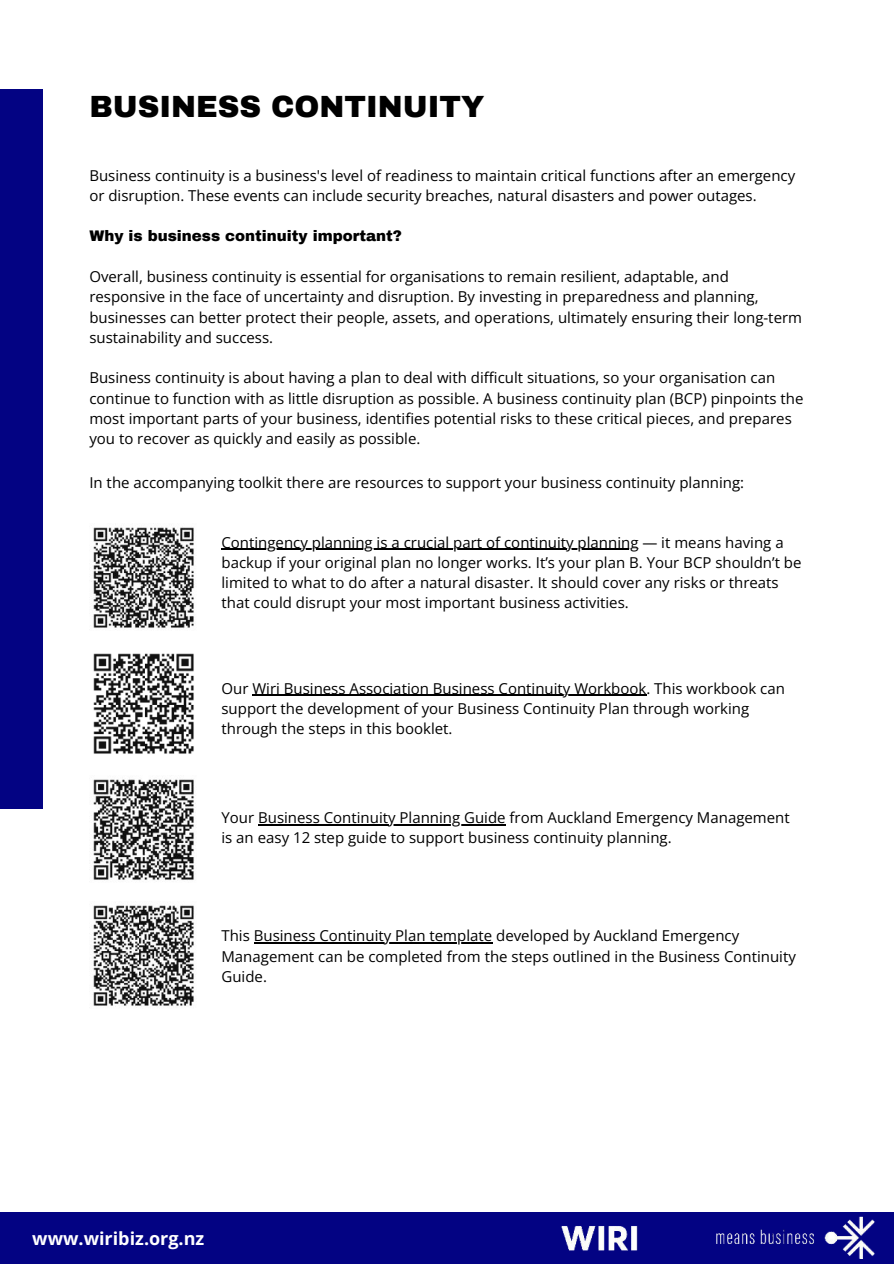
<style>
.page{position:relative;width:894px;height:1264px;background:#fff}
.page>*{position:absolute;margin:0;border:0;box-sizing:border-box;transform-origin:0 0}
.t1{font:900 30px "Archivo";color:#000}
.t2{font:700 18px "Open Sans";color:#fff}
.t3{font:15px/20.2px "Open Sans";color:#000}
.t4{font:900 15px "Archivo";color:#000}
</style>
<div class="page">
<div style="left:0;top:89px;width:43px;height:719px;background:#030383"></div>
<hr style="left:221px;top:549px;width:417px;height:1px;background:#000">
<img style="left:92px;top:779px;width:104px;height:101px">
<hr style="left:258px;top:824px;width:247px;height:1px;background:#000">
<img style="left:93px;top:905px;width:101px;height:102px">
<hr style="left:254px;top:942px;width:238px;height:1px;background:#000">
<img style="left:93px;top:527px;width:101px;height:103px">
<img style="left:93px;top:653px;width:101px;height:101px">
<hr style="left:252px;top:695px;width:394px;height:1px;background:#000">
<div style="left:0;top:1212px;width:893px;height:51px;background:#030383"></div>
<img style="left:561px;top:1216px;width:314px;height:42px">
<h1 class="t1" style="left:89px;top:88px;width:396px">BUSINESS CONTINUITY</h1>
<p class="t3" style="left:89px;top:165px;width:707px">Business continuity is a business's level of readiness to maintain critical functions after an emergency or disruption. These events can include security breaches, natural disasters and power outages.</p>
<p class="t4" style="left:89px;top:226px;width:314px">Why is business continuity important?</p>
<p class="t3" style="left:89px;top:266px;width:714px">Overall, business continuity is essential for organisations to remain resilient, adaptable, and responsive in the face of uncertainty and disruption. By investing in preparedness and planning, businesses can better protect their people, assets, and operations, ultimately ensuring their long-term sustainability and success.</p>
<p class="t3" style="left:89px;top:367px;width:715px">Business continuity is about having a plan to deal with difficult situations, so your organisation can continue to function with as little disruption as possible. A business continuity plan (BCP) pinpoints the most important parts of your business, identifies potential risks to these critical pieces, and prepares you to recover as quickly and easily as possible.</p>
<p class="t3" style="left:89px;top:472px;width:656px">In the accompanying toolkit there are resources to support your business continuity planning:</p>
<p class="t3" style="left:221px;top:531px;width:581px">Contingency planning is a crucial part of continuity planning — it means having a backup if your original plan no longer works. It’s your plan B. Your BCP shouldn’t be limited to what to do after a natural disaster. It should cover any risks or threats that could disrupt your most important business activities.</p>
<p class="t3" style="left:221px;top:677px;width:565px">Our Wiri Business Association Business Continuity Workbook. This workbook can support the development of your Business Continuity Plan through working through the steps in this booklet.</p>
<p class="t3" style="left:221px;top:807px;width:569px">Your Business Continuity Planning Guide from Auckland Emergency Management is an easy 12 step guide to support business continuity planning.</p>
<p class="t3" style="left:221px;top:925px;width:575px">This Business Continuity Plan template developed by Auckland Emergency<br>Management can be completed from the steps outlined in the Business Continuity<br>Guide.</p>
<p class="t2" style="left:32px;top:1225px;width:173px">www.wiribiz.org.nz</p>
</div>
